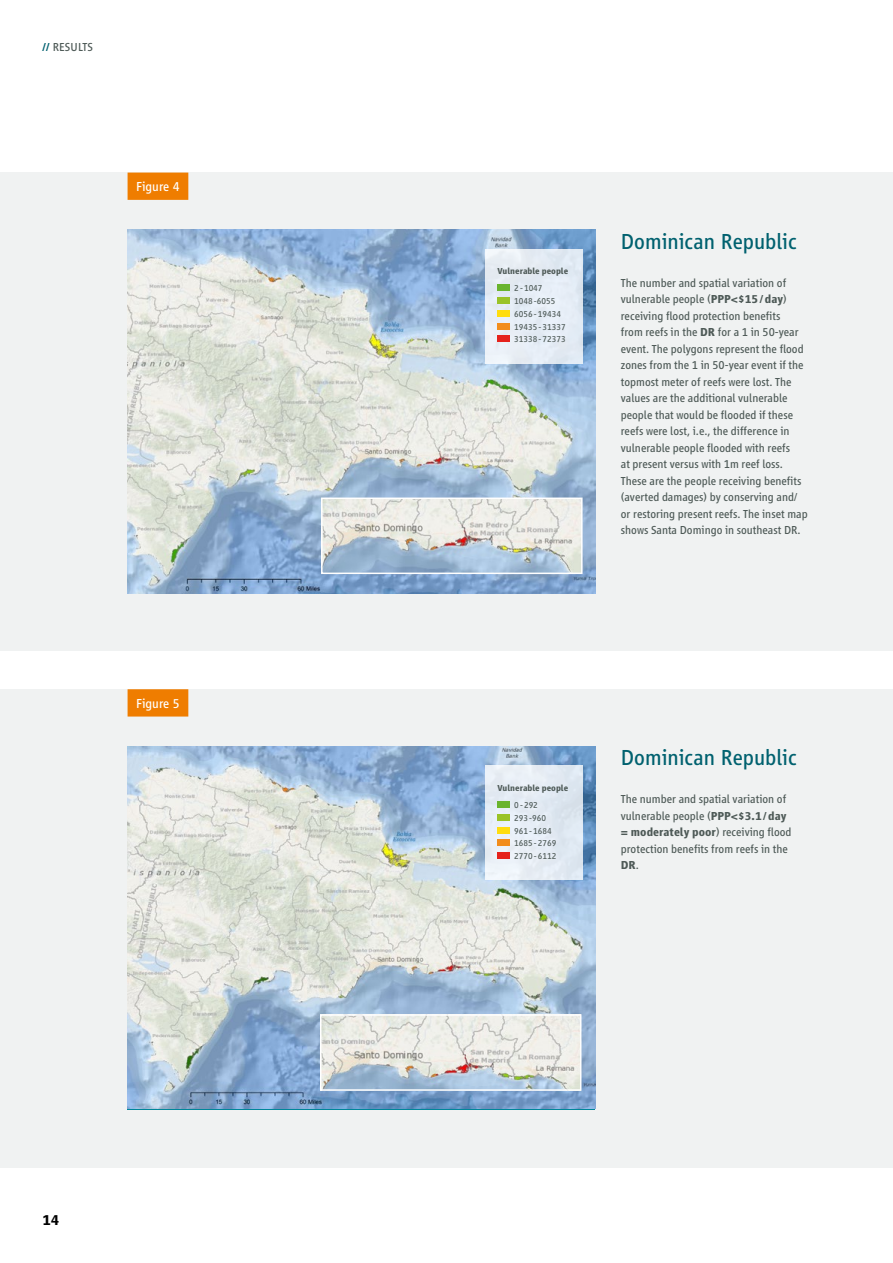
<style>
.page{position:relative;width:893px;height:1263px;background:#fff}
.page>*{position:absolute;margin:0;border:0;box-sizing:border-box;transform-origin:0 0}
.t1{font:22.5px "Vialog LT Pro";color:#00616f}
.t2{font:700 15px "Vialog LT Pro";color:#000}
.t3{font:13.5px "Vialog LT Pro";color:#fff}
.t4{font:12px/16.5px "Vialog LT Pro";color:#4e5a57}
.t5{font:9px/12.8px "Vialog LT Pro";color:#4e5a57}
.t6{font:700 9px "Vialog LT Pro";color:#4e5a57}
.s1{font-weight:700;color:#00616f}
.s2{font-weight:700}
</style>
<div class="page">
<div style="left:0;top:172px;width:893px;height:479px;background:#f0f2f2"></div>
<div style="left:128px;top:173px;width:60px;height:27px;background:#ef7d00"></div>
<img style="left:128px;top:230px;width:467px;height:363px">
<div style="left:0;top:689px;width:893px;height:478px;background:#f0f2f2"></div>
<div style="left:128px;top:689px;width:60px;height:27px;background:#ef7d00"></div>
<img style="left:128px;top:746px;width:467px;height:363px">
<img style="left:323px;top:1017px;width:255px;height:71px">
<div style="left:320px;top:1014px;width:261px;height:77px;border:2px solid #fff"></div>
<div style="left:485px;top:249px;width:98px;height:115px;background:#e5edf5"></div>
<div style="left:497px;top:284px;width:13px;height:7px;background:#69b42e"></div>
<div style="left:497px;top:297px;width:13px;height:7px;background:#9ac328"></div>
<div style="left:497px;top:310px;width:13px;height:7px;background:#ffdd0e"></div>
<div style="left:497px;top:323px;width:13px;height:7px;background:#f28d1c"></div>
<div style="left:497px;top:335px;width:13px;height:7px;background:#e5231d"></div>
<div style="left:485px;top:765px;width:98px;height:115px;background:#e5ecf4"></div>
<div style="left:497px;top:801px;width:13px;height:7px;background:#69b42e"></div>
<div style="left:497px;top:814px;width:13px;height:7px;background:#9ac328"></div>
<div style="left:497px;top:827px;width:13px;height:6px;background:#ffdd0e"></div>
<div style="left:497px;top:839px;width:13px;height:7px;background:#f28d1c"></div>
<div style="left:497px;top:852px;width:13px;height:7px;background:#e5231d"></div>
<img style="left:324px;top:500px;width:256px;height:71px">
<div style="left:321px;top:497px;width:262px;height:77px;border:2px solid #fff"></div>
<p class="t4" style="left:43px;top:39px;width:52px"><span class="s1">//</span> RESULTS</p>
<p class="t3" style="left:136px;top:179px;width:45px">Figure 4</p>
<p class="t3" style="left:136px;top:696px;width:45px">Figure 5</p>
<p class="t2" style="left:43px;top:1211px;width:18px">14</p>
<p class="t6" style="left:497px;top:266px;width:72px">Vulnerable people</p>
<p class="t5" style="left:514px;top:282px;width:53px">2-1047<br>1048-6055<br>6056-19434<br>19435-31337<br>31338-72373</p>
<h1 class="t1" style="left:621px;top:229px;width:178px">Dominican Republic</h1>
<p class="t4" style="left:621px;top:274px;width:188px">The number and spatial variation of vulnerable people (<span class="s2">PPP&lt;$15/day</span>) receiving flood protection benefits<br>from reefs in the <span class="s2">DR</span> for a 1 in 50-year event. The polygons represent the flood zones from the 1 in 50-year event if the topmost meter of reefs were lost. The values are the additional vulnerable people that would be flooded if these reefs were lost, i.e., the difference in vulnerable people flooded with reefs<br>at present versus with 1m reef loss.<br>These are the people receiving benefits (averted damages) by conserving and/ or restoring present reefs. The inset map shows Santa Domingo in southeast DR.</p>
<p class="t6" style="left:497px;top:783px;width:72px">Vulnerable people</p>
<p class="t5" style="left:514px;top:799px;width:44px">0-292<br>293-960<br>961-1684<br>1685-2769<br>2770-6112</p>
<h1 class="t1" style="left:621px;top:745px;width:178px">Dominican Republic</h1>
<p class="t4" style="left:621px;top:791px;width:172px">The number and spatial variation of vulnerable people (<span class="s2">PPP&lt;$3.1/day = moderately poor</span>) receiving flood protection benefits from reefs in the<br><span class="s2">DR</span>.</p>
</div>
